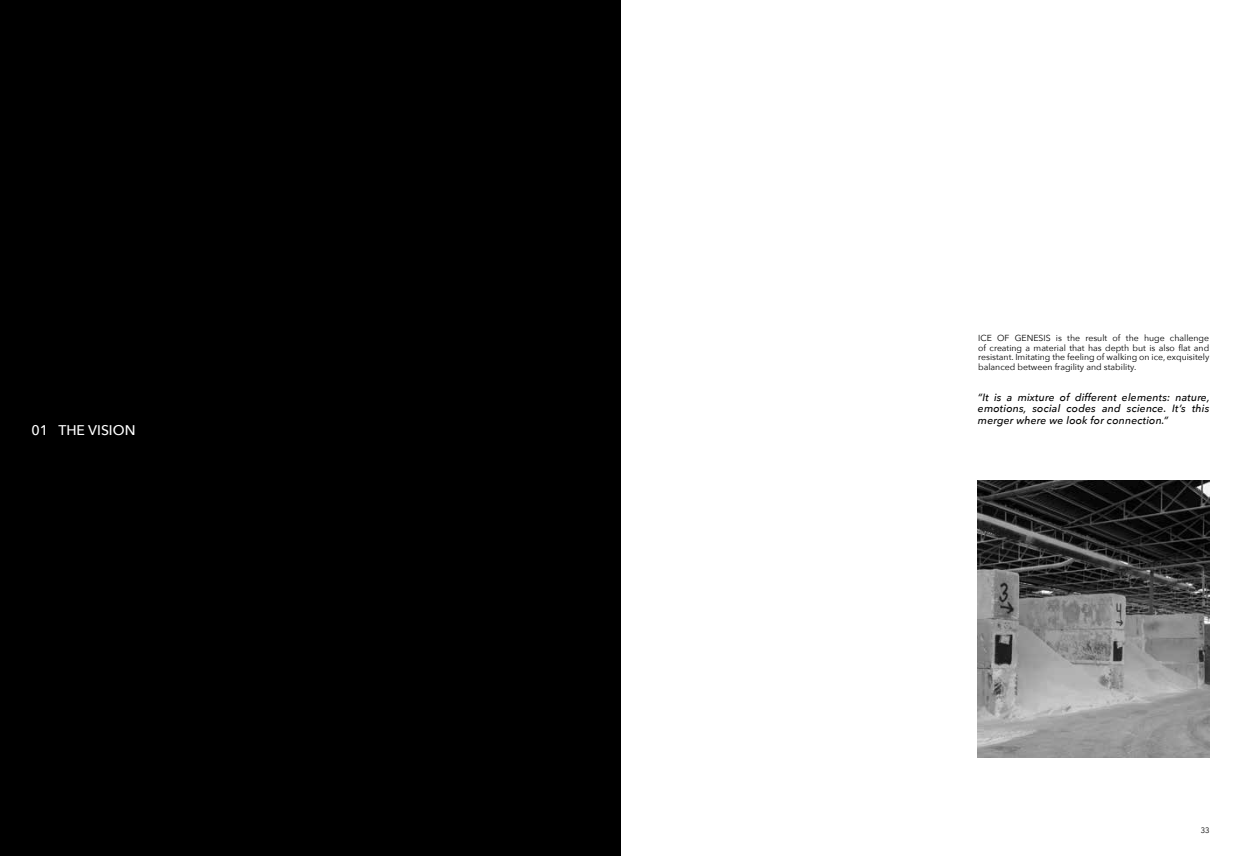
<style>
.page{position:relative;width:1241px;height:856px;background:#fff}
.page>*{position:absolute;margin:0;border:0;box-sizing:border-box;transform-origin:0 0}
.t1{font:500 14px "Avenir Next";color:#fff}
.t2{font:italic 500 10.5px/11.4px "Avenir Next";letter-spacing:.015em;color:#000;text-align:justify}
.t3{font:8.75px/9.6px "Avenir Next";color:#000;text-align:justify}
.t4{font:7.88px "Avenir";color:#000}
</style>
<div class="page">
<div style="left:0;top:0;width:620px;height:856px;background:#000"></div>
<img style="left:977px;top:480px;width:232px;height:278px">
<h1 class="t1" style="left:32px;top:418px;width:105px">01 THE VISION</h1>
<p class="t3" style="left:977px;top:333px;width:233px">ICE OF GENESIS is the result of the huge challenge of creating a material that has depth but is also flat and resistant. Imitating the feeling of walking on ice, exquisitely balanced between fragility and stability.</p>
<p class="t2" style="left:977px;top:391px;width:233px">“It is a mixture of different elements: nature, emotions, social codes and science. It’s this merger where we look for connection.”</p>
<p class="t4" style="left:1200px;top:825px;width:10px">33</p>
</div>
